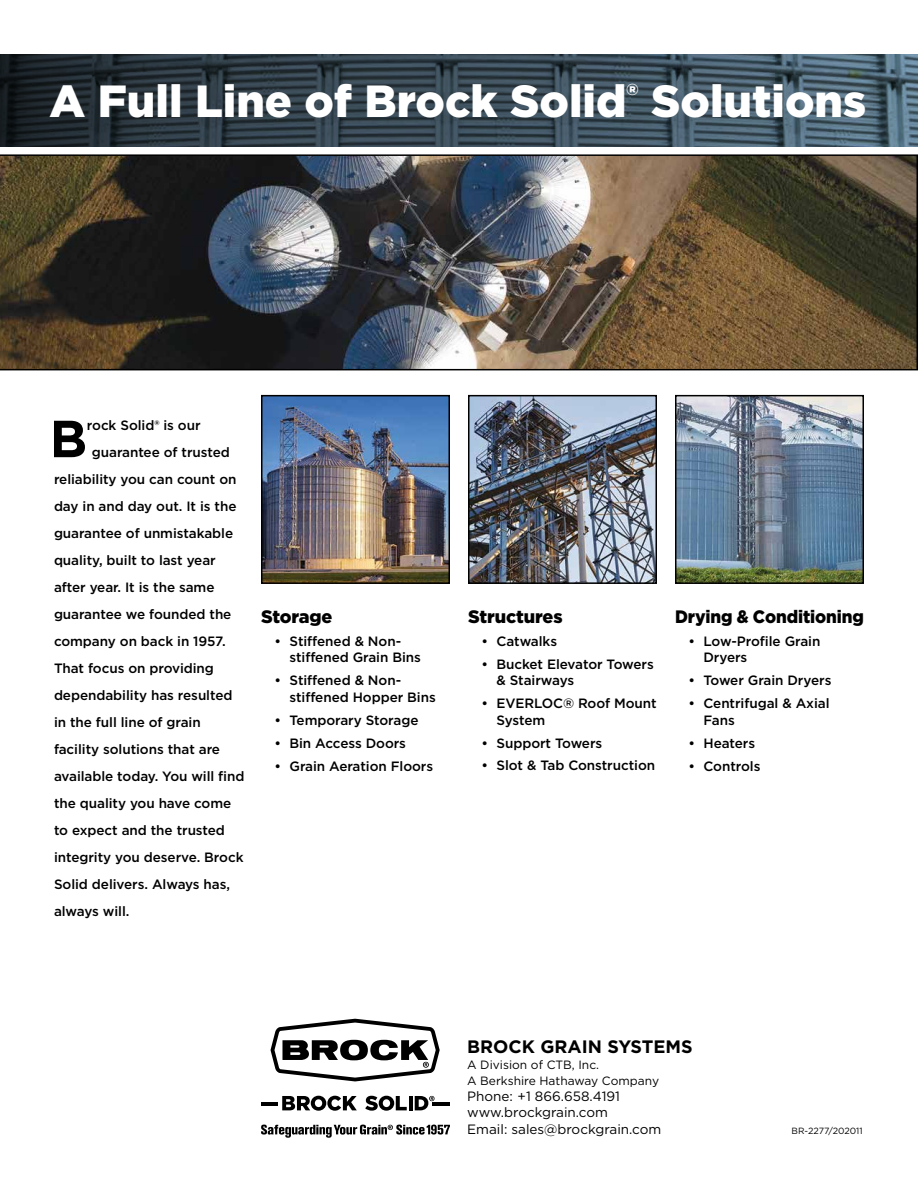
<style>
.page{position:relative;width:918px;height:1188px;background:#fff}
.page>*{position:absolute;margin:0;border:0;box-sizing:border-box;transform-origin:0 0}
.t1{font:700 52.05px "Gotham";color:#000}
.t2{font:900 45px "Gotham";color:#fff}
.t3{font:900 18px "Gotham";letter-spacing:-.005em;color:#000;scale:.94 1}
.t4{font:900 18px "Gotham";letter-spacing:-.005em;color:#000}
.t5{font:700 18px "Gotham";color:#000}
.t6{font:500 13.5px/16.5px "Gotham";letter-spacing:-.005em;color:#000}
.t7{font:13.5px/16.2px "Gotham";color:#000}
.t8{font:12px/16.2px "Gotham";color:#000}
.t9{font:9px "Gotham";color:#000}
</style>
<div class="page">
<svg style="left:0;top:54px;width:918px;height:92px;background:#364651"></svg>
<img style="left:0;top:154px;width:918px;height:216px">
<img style="left:264px;top:398px;width:183px;height:183px">
<div style="left:261px;top:395px;width:189px;height:189px;border:2px solid #000"></div>
<img style="left:471px;top:398px;width:183px;height:183px">
<div style="left:468px;top:395px;width:189px;height:189px;border:2px solid #000"></div>
<img style="left:678px;top:398px;width:183px;height:183px">
<div style="left:675px;top:395px;width:189px;height:189px;border:2px solid #000"></div>
<svg style="left:282px;top:1096px;width:75px;height:15px"></svg>
<svg style="left:365px;top:1096px;width:42px;height:15px"></svg>
<hr style="left:409px;top:1096px;width:4px;height:14px;background:#000">
<hr style="left:261px;top:1102px;width:16px;height:4px;background:#000">
<hr style="left:433px;top:1102px;width:17px;height:4px;background:#000">
<svg style="left:271px;top:1019px;width:169px;height:62px"></svg>
<svg style="left:415px;top:1096px;width:20px;height:14px"></svg>
<svg style="left:261px;top:1125px;width:189px;height:13px"></svg>
<h2 class="t2" style="left:50px;top:70px;width:818px">A Full Line of Brock Solid<sup>®</sup> Solutions</h2>
<h1 class="t1" style="left:50px;top:404px;width:39px">B</h1>
<p class="t6" style="left:87px;top:417px;width:115px">rock Solid® is our</p>
<p class="t6" style="left:92px;top:444px;width:139px">guarantee of trusted</p>
<p class="t6" style="left:54px;top:471px;width:184px">reliability you can count on</p>
<p class="t6" style="left:54px;top:498px;width:184px">day in and day out. It is the</p>
<p class="t6" style="left:54px;top:525px;width:181px">guarantee of unmistakable</p>
<p class="t6" style="left:54px;top:552px;width:163px">quality, built to last year</p>
<p class="t6" style="left:54px;top:579px;width:162px">after year. It is the same</p>
<p class="t6" style="left:54px;top:606px;width:179px">guarantee we founded the</p>
<p class="t6" style="left:54px;top:633px;width:173px">company on back in 1957.</p>
<p class="t6" style="left:54px;top:660px;width:162px">That focus on providing</p>
<p class="t6" style="left:54px;top:687px;width:180px">dependability has resulted</p>
<p class="t6" style="left:54px;top:714px;width:148px">in the full line of grain</p>
<p class="t6" style="left:54px;top:741px;width:168px">facility solutions that are</p>
<p class="t6" style="left:54px;top:768px;width:192px">available today. You will find</p>
<p class="t6" style="left:54px;top:795px;width:179px">the quality you have come</p>
<p class="t6" style="left:54px;top:822px;width:172px">to expect and the trusted</p>
<p class="t6" style="left:54px;top:849px;width:191px">integrity you deserve. Brock</p>
<p class="t6" style="left:54px;top:876px;width:178px">Solid delivers. Always has,</p>
<p class="t6" style="left:54px;top:903px;width:77px">always will.</p>
<h3 class="t4" style="left:261px;top:604px;width:73px">Storage</h3>
<p class="t6" style="left:289px;top:632px;width:133px;text-indent:-15px">• Stiffened &amp; Non&shy;stiffened Grain Bins</p>
<p class="t6" style="left:289px;top:672px;width:148px;text-indent:-15px">• Stiffened &amp; Non&shy;stiffened Hopper Bins</p>
<p class="t6" style="left:274px;top:711px;width:146px">• Temporary Storage</p>
<p class="t6" style="left:274px;top:734px;width:133px">• Bin Access Doors</p>
<p class="t6" style="left:274px;top:757px;width:160px">• Grain Aeration Floors</p>
<h3 class="t4" style="left:468px;top:604px;width:96px">Structures</h3>
<p class="t6" style="left:481px;top:632px;width:77px">• Catwalks</p>
<p class="t6" style="left:496px;top:655px;width:159px;text-indent:-15px">• Bucket Elevator Towers &amp; Stairways</p>
<p class="t6" style="left:496px;top:695px;width:162px;text-indent:-15px">• EVERLOC® Roof Mount<br>System</p>
<p class="t6" style="left:481px;top:734px;width:122px">• Support Towers</p>
<p class="t6" style="left:481px;top:757px;width:175px">• Slot &amp; Tab Construction</p>
<h3 class="t3" style="left:675px;top:604px;width:203px">Drying &amp; Conditioning</h3>
<p class="t6" style="left:703px;top:632px;width:118px;text-indent:-15px">• Low-Profile Grain<br>Dryers</p>
<p class="t6" style="left:688px;top:672px;width:144px">• Tower Grain Dryers</p>
<p class="t6" style="left:703px;top:695px;width:128px;text-indent:-15px">• Centrifugal &amp; Axial<br>Fans</p>
<p class="t6" style="left:688px;top:734px;width:68px">• Heaters</p>
<p class="t6" style="left:688px;top:757px;width:73px">• Controls</p>
<h3 class="t5" style="left:467px;top:1034px;width:227px">BROCK GRAIN SYSTEMS</h3>
<p class="t8" style="left:467px;top:1056px;width:193px">A Division of CTB, Inc.<br>A Berkshire Hathaway Company</p>
<p class="t7" style="left:467px;top:1088px;width:196px">Phone: +1 866.658.4191 www.brockgrain.com<br>Email: sales@brockgrain.com</p>
<p class="t9" style="left:792px;top:1125px;width:73px">BR-2277/202011</p>
</div>
